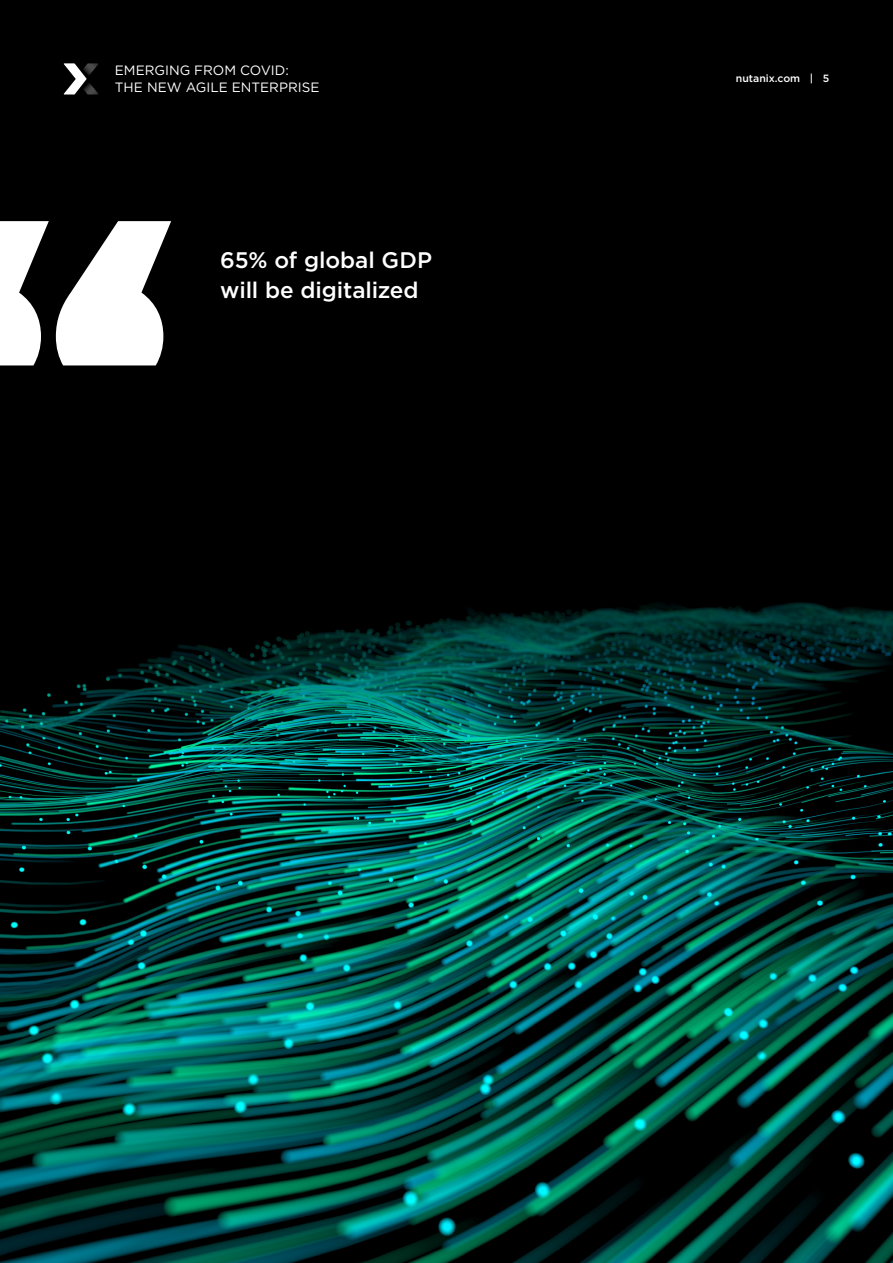
<style>
.page{position:relative;width:893px;height:1263px;background:#000}
.page>*{position:absolute;margin:0;border:0;box-sizing:border-box;transform-origin:0 0}
.t1{font:500 22.5px/30px "Gotham HTF";color:#fff}
.t2{font:13.5px/16.5px "Gotham HTF";color:#fff}
.t3{font:500 10.5px "Gotham HTF";color:#fff}
</style>
<div class="page">
<img style="left:1px;top:602px;width:892px;height:661px">
<svg style="left:0;top:221px;width:171px;height:144px"></svg>
<svg style="left:64px;top:63px;width:34px;height:32px"></svg>
<p class="t2" style="left:115px;top:62px;width:206px">EMERGING FROM COVID:<br>THE NEW AGILE ENTERPRISE</p>
<p class="t1" style="left:220px;top:245px;width:213px">65% of global GDP will be digitalized</p>
<p class="t3" style="left:736px;top:73px;width:95px">nutanix.com | 5</p>
</div>
